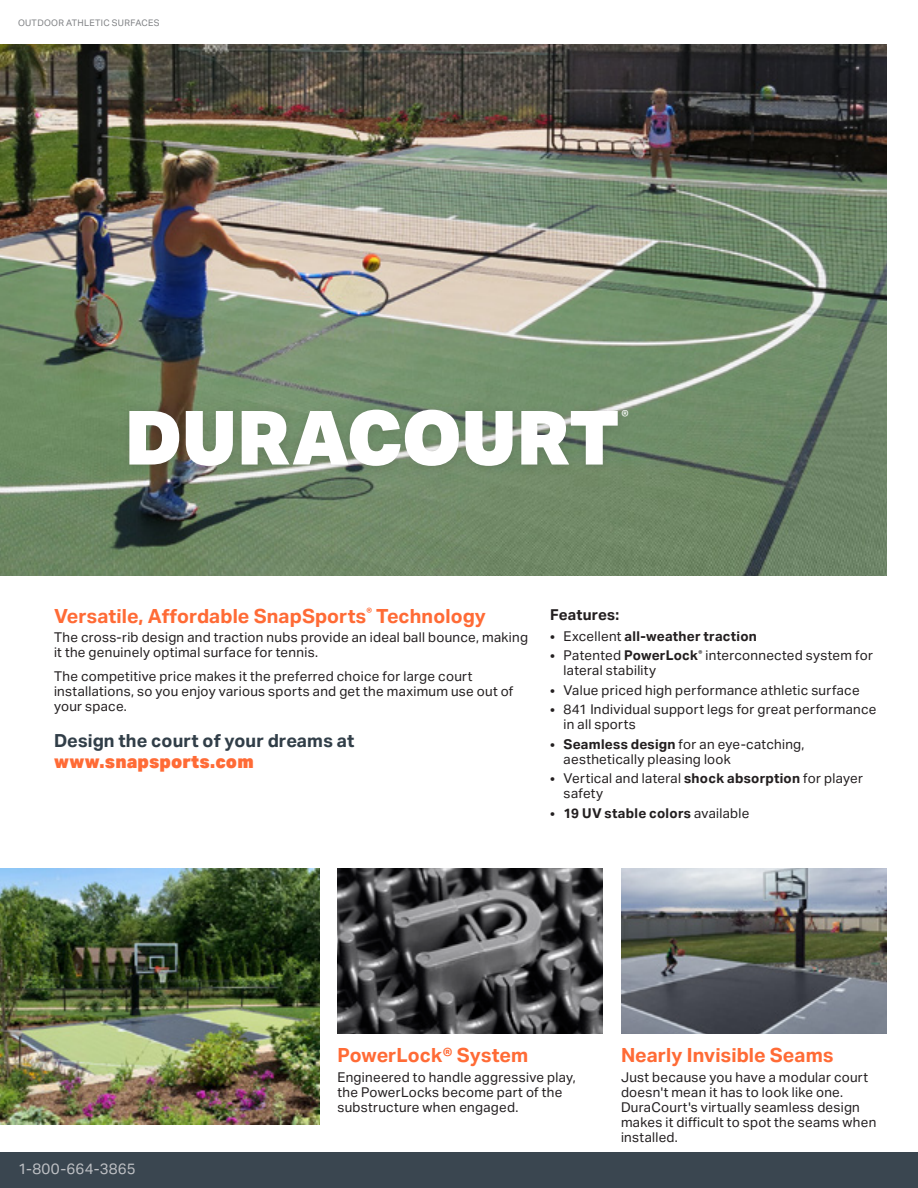
<style>
.page{position:relative;width:918px;height:1188px;background:#fff}
.page>*{position:absolute;margin:0;border:0;box-sizing:border-box;transform-origin:0 0}
.t1{font:900 75px "Aktiv Grotesk";letter-spacing:-.005em;color:#fff}
.t2{font:700 19.5px "Aktiv Grotesk";letter-spacing:.005em;color:#ff6b36}
.t3{font:700 18px/21px "Aktiv Grotesk";letter-spacing:.005em;color:#313e48}
.t4{font:15px "Aktiv Grotesk";letter-spacing:.015em;color:#bec0c4}
.t5{font:700 15px "Aktiv Grotesk";letter-spacing:.015em;color:#231f20}
.t6{font:15px "Aktiv Grotesk";color:#fff}
.bullets{font:13.5px/15px "Aktiv Grotesk";letter-spacing:.015em;color:#231f20}
.bullets-2{font:700 13.5px "Aktiv Grotesk";letter-spacing:.02em;color:#231f20}
.Top_section_headers{font:9px "Aktiv Grotesk";letter-spacing:.035em;color:#808285}
.s1{font-weight:900;color:#ff6b36}
.s2{font-weight:400}
.s3{font-weight:700}
</style>
<div class="page">
<div style="left:0;top:1152px;width:918px;height:36px;background:#3a4650"></div>
<img style="left:0;top:45px;width:886px;height:531px">
<div style="left:119px;top:401px;width:520px;height:77px;background:#231f20;opacity:.18"></div>
<img style="left:338px;top:868px;width:265px;height:166px">
<img style="left:621px;top:868px;width:265px;height:166px">
<img style="left:0;top:868px;width:320px;height:257px">
<p class="Top_section_headers" style="left:18px;top:17px;width:143px">OUTDOOR ATHLETIC SURFACES</p>
<p class="t1" style="left:125px;top:395px;width:496px">DURACOURT</p>
<p class="t6" style="left:622px;top:407px;width:9px">®</p>
<h2 class="t2" style="left:54px;top:605px;width:433px">Versatile, Affordable SnapSports<sup>®</sup> Technology</h2>
<p class="bullets" style="left:54px;top:630px;width:476px">The cross-rib design and traction nubs provide an ideal ball bounce, making it the genuinely optimal surface for tennis.</p>
<p class="bullets" style="left:54px;top:669px;width:461px">The competitive price makes it the preferred choice for large court installations, so you enjoy various sports and get the maximum use out of your space.</p>
<h4 class="t3" style="left:54px;top:731px;width:302px">Design the court of your dreams at <span class="s1">www.snapsports.com</span></h4>
<h4 class="t5" style="left:550px;top:606px;width:71px">Features:</h4>
<p class="bullets-2" style="left:550px;top:628px;width:208px"><span class="s2">• Excellent</span> all-weather traction</p>
<p class="bullets" style="left:564px;top:648px;width:311px;text-indent:-14px">• Patented <span class="s3">PowerLock</span><sup>®</sup> interconnected system for lateral stability</p>
<p class="bullets" style="left:550px;top:683px;width:311px">• Value priced high performance athletic surface</p>
<p class="bullets" style="left:564px;top:702px;width:315px;text-indent:-14px">• 841 Individual support legs for great performance in all sports</p>
<p class="bullets" style="left:564px;top:737px;width:243px;text-indent:-14px">• <span class="s3">Seamless design</span> for an eye-catching, aesthetically pleasing look</p>
<p class="bullets" style="left:564px;top:771px;width:301px;text-indent:-14px">• Vertical and lateral <span class="s3">shock absorption</span> for player safety</p>
<p class="bullets-2" style="left:550px;top:805px;width:201px"><span class="s2">•</span> 19 UV stable colors <span class="s2">available</span></p>
<p class="t4" style="left:18px;top:1160px;width:119px">1-800-664-3865</p>
<h2 class="t2" style="left:338px;top:1044px;width:192px">PowerLock® System</h2>
<p class="bullets" style="left:338px;top:1070px;width:240px">Engineered to handle aggressive play, the PowerLocks become part of the substructure when engaged.</p>
<h2 class="t2" style="left:621px;top:1044px;width:214px">Nearly Invisible Seams</h2>
<p class="bullets" style="left:621px;top:1070px;width:257px">Just because you have a modular court doesn't mean it has to look like one.<br>DuraCourt's virtually seamless design makes it difficult to spot the seams when installed.</p>
</div>
